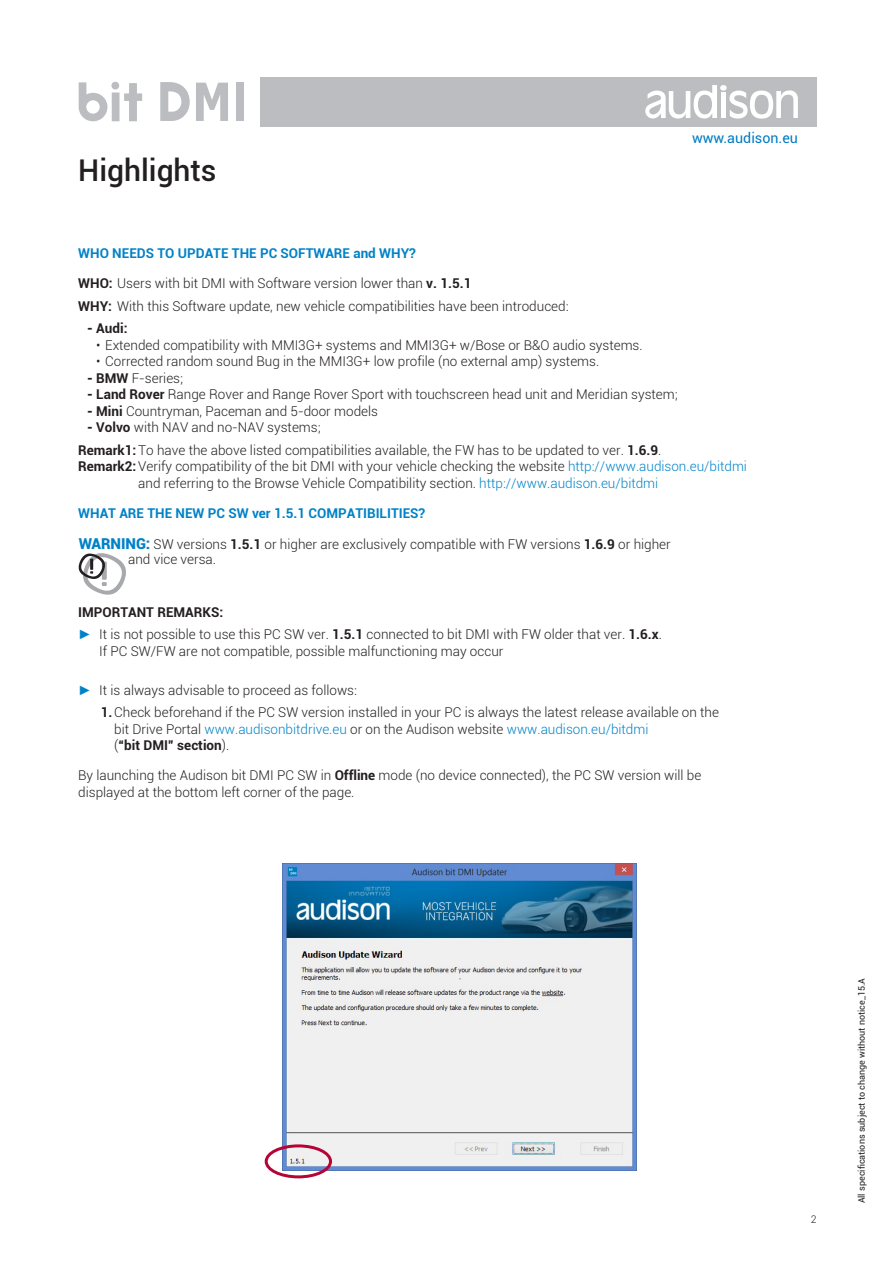
<style>
.page{position:relative;width:893px;height:1263px;background:#fff}
.page>*{position:absolute;margin:0;border:0;box-sizing:border-box;transform-origin:0 0}
.t1{font:500 30px "Roboto";color:#231f20}
.t2{font:14.25px "Roboto";color:#007cc2}
.t3{font:300 13.5px/16.5px "Roboto";color:#231f20}
.t4{font:300 13.5px "Roboto";color:#0082c8}
.t5{font:700 13.5px "Roboto";color:#0082c8}
.t6{font:700 13.5px "Roboto";color:#231f20}
.t7{font:300 10.5px "Roboto";color:#231f20}
.t8{font:9px "Roboto";color:#231f20}
.s1{font-weight:700}
.s2{font-weight:900}
.s3{color:#0082c8}
.s4{font-weight:900;font-size:15px;color:#0082c8}
.s5{font-family:"Arial";font-weight:700;color:#0082c8}
.s6{color:#231f20}
.s7{font-weight:300}
</style>
<div class="page">
<div style="left:260px;top:77px;width:556px;height:49px;background:#bcbdc0"></div>
<svg style="left:645px;top:85px;width:153px;height:34px"></svg>
<svg style="left:196px;top:83px;width:32px;height:38px"></svg>
<svg style="left:79px;top:82px;width:63px;height:39px"></svg>
<svg style="left:160px;top:82px;width:30px;height:39px"></svg>
<div style="left:236px;top:82px;width:7px;height:39px;background:#bcbdc0"></div>
<svg style="left:78px;top:553px;width:48px;height:42px"></svg>
<img style="left:283px;top:863px;width:353px;height:307px">
<div style="left:265px;top:1144px;width:67px;height:34px;border:3px solid #b50536;border-radius:50%"></div>
<p class="t1" style="left:78px;top:149px;width:140px">Highlights</p>
<p class="t2" style="left:692px;top:128px;width:107px">www.audison.eu</p>
<p class="t5" style="left:78px;top:244px;width:339px">WHO NEEDS TO UPDATE THE PC SOFTWARE and WHY?</p>
<p class="t3" style="left:78px;top:275px;width:395px"><span class="s1">WHO:</span> Users with bit DMI with Software version lower than <span class="s1">v. 1.5.1</span></p>
<p class="t3" style="left:78px;top:297px;width:492px"><span class="s1">WHY:</span> With this Software update, new vehicle compatibilities have been introduced:</p>
<p class="t6" style="left:87px;top:319px;width:42px"><span class="s2">-</span> Audi:</p>
<p class="t3" style="left:96px;top:336px;width:548px">• Extended compatibility with MMI3G+ systems and MMI3G+ w/Bose or B&amp;O audio systems.</p>
<p class="t3" style="left:96px;top:353px;width:505px">• Corrected random sound Bug in the MMI3G+ low profile (no external amp) systems.</p>
<p class="t3" style="left:87px;top:369px;width:97px"><span class="s2">-</span> <span class="s1">BMW</span> F-series;</p>
<p class="t3" style="left:87px;top:386px;width:592px"><span class="s2">-</span> <span class="s1">Land Rover</span> Range Rover and Range Rover Sport with touchscreen head unit and Meridian system;</p>
<p class="t3" style="left:87px;top:402px;width:292px"><span class="s2">-</span> <span class="s1">Mini</span> Countryman, Paceman and 5-door models</p>
<p class="t3" style="left:87px;top:419px;width:235px"><span class="s2">-</span> <span class="s1">Volvo</span> with NAV and no-NAV systems;</p>
<p class="t3" style="left:78px;top:441px;width:585px"><span class="s1">Remark1:</span>To have the above listed compatibilities available, the FW has to be updated to ver. <span class="s1">1.6.9</span>.</p>
<p class="t3" style="left:78px;top:458px;width:670px"><span class="s1">Remark2:</span>Verify compatibility of the bit DMI with your vehicle checking the website <span class="s3">http://www.audison.eu/bitdmi</span></p>
<p class="t3" style="left:138px;top:474px;width:522px">and referring to the Browse Vehicle Compatibility section. <span class="s3">http://www.audison.eu/bitdmi</span></p>
<p class="t5" style="left:78px;top:503px;width:349px">WHAT ARE THE NEW PC SW ver 1.5.1 COMPATIBILITIES?</p>
<p class="t3" style="left:79px;top:535px;width:594px"><span class="s4">WARNING:</span> SW versions <span class="s1">1.5.1</span> or higher are exclusively compatible with FW versions <span class="s1">1.6.9</span> or higher</p>
<p class="t3" style="left:128px;top:550px;width:89px">and vice versa.</p>
<p class="t6" style="left:78px;top:602px;width:146px">IMPORTANT REMARKS:</p>
<p class="t3" style="left:78px;top:626px;width:585px"><span class="s5">►</span> It is not possible to use this PC SW ver. <span class="s1">1.5.1</span> connected to bit DMI with FW older that ver. <span class="s1">1.6.x</span>.</p>
<p class="t3" style="left:99px;top:642px;width:406px">If PC SW/FW are not compatible, possible malfunctioning may occur</p>
<p class="t3" style="left:78px;top:681px;width:280px"><span class="s5">►</span> It is always advisable to proceed as follows:</p>
<p class="t3" style="left:101px;top:704px;width:620px"><span class="s1">1.</span>Check beforehand if the PC SW version installed in your PC is always the latest release available on the</p>
<p class="t4" style="left:114px;top:719px;width:536px"><span class="s6">bit Drive Portal</span> www.audisonbitdrive.eu <span class="s6">or on the Audison website</span> www.audison.eu/bitdmi</p>
<p class="t6" style="left:114px;top:736px;width:117px"><span class="s7">(</span>“bit DMI” section<span class="s7">).</span></p>
<p class="t3" style="left:78px;top:767px;width:625px">By launching the Audison bit DMI PC SW in <span class="s1">Offline</span> mode (no device connected), the PC SW version will be displayed at the bottom left corner of the page.</p>
<p class="t7" style="left:811px;top:1212px;width:7px">2</p>
<p class="t8" style="left:855px;top:1203px;width:227px;rotate:-90deg">All specifications subject to change without notice_15.A</p>
</div>
